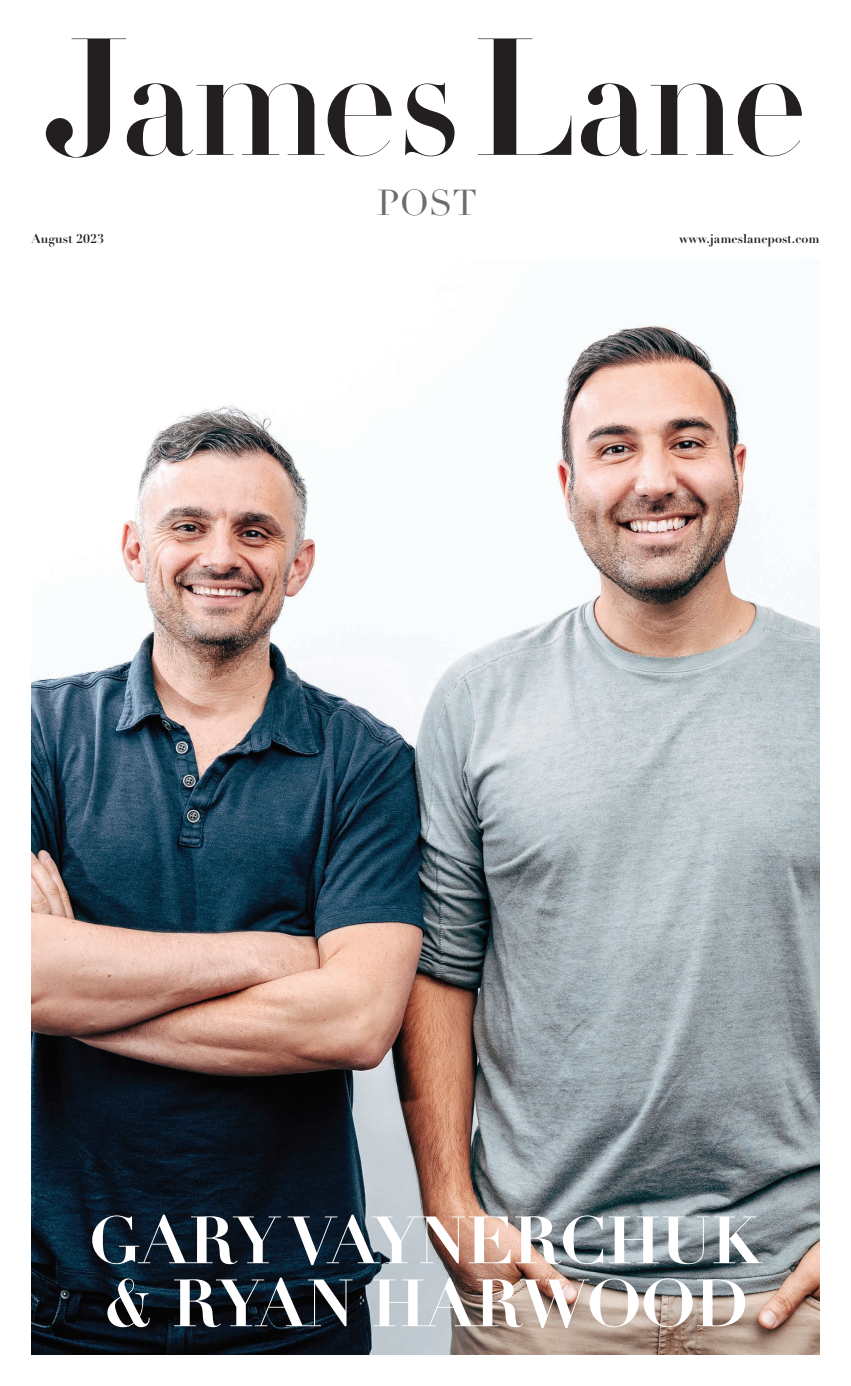
<style>
.page{position:relative;width:851px;height:1386px;background:#fff}
.page>*{position:absolute;margin:0;border:0;box-sizing:border-box;transform-origin:0 0}
.t1{font:164.24px "Didot HTF B96 Bold";letter-spacing:.005em;color:#231f20}
.t2{font:700 65.62px/63px "Didot LT Std";letter-spacing:-.01em;color:#fff}
.t3{font:35.26px "Didot";color:#6c6d70}
.t4{font:700 12.51px "Didot LT Std";color:#231f20}
</style>
<div class="page">
<img style="left:32px;top:325px;width:787px;height:1029px">
<h1 class="t1" style="left:44px;top:-6px;width:765px">James Lane</h1>
<h3 class="t3" style="left:332px;top:182px;width:191px">— POST —</h3>
<p class="t4" style="left:679px;top:231px;width:142px">www.jameslanepost.com</p>
<p class="t4" style="left:32px;top:231px;width:74px">August 2023</p>
<h2 class="t2" style="left:89px;top:1210px;width:674px">GARY VAYNERCHUK &amp; RYAN HARWOOD</h2>
</div>
